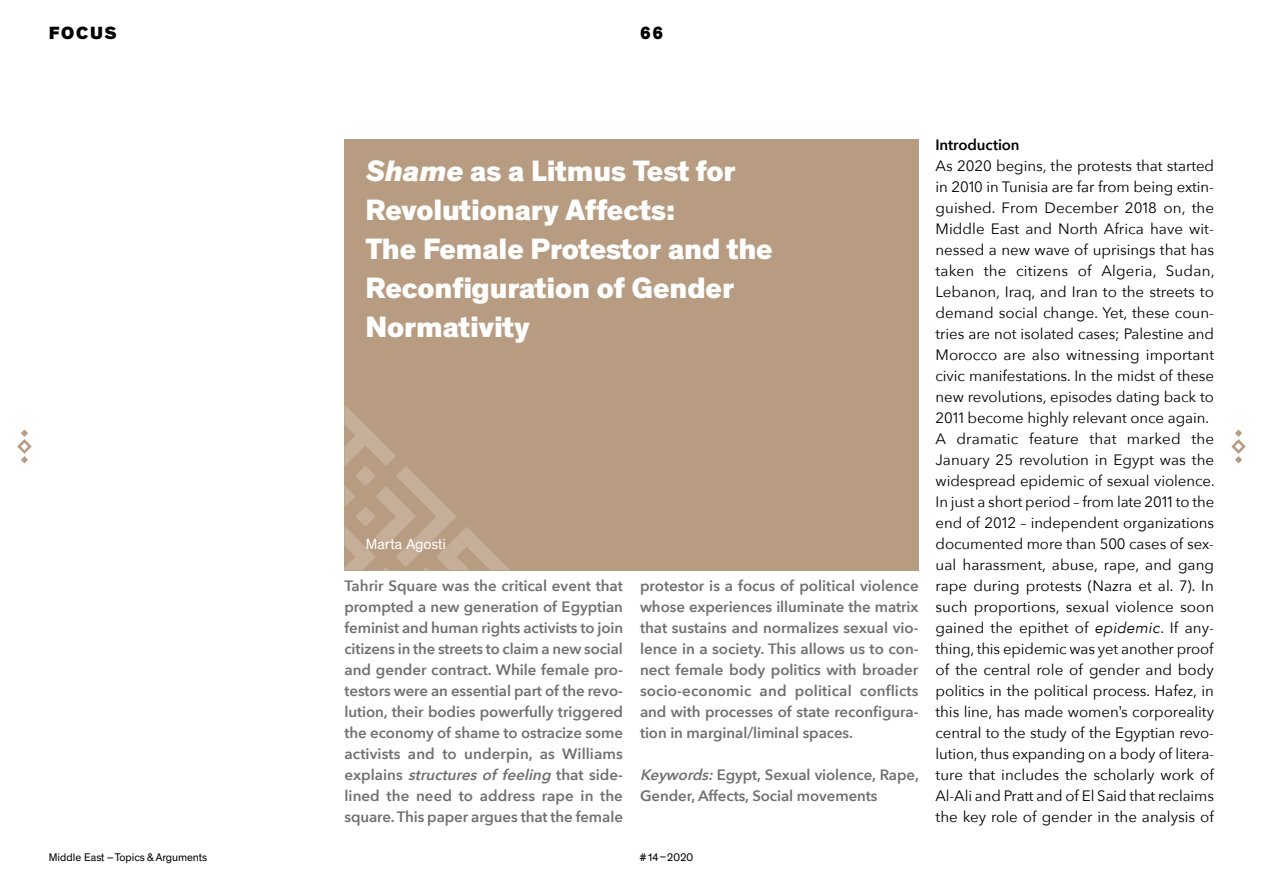
<style>
.page{position:relative;width:1263px;height:893px;background:#fff}
.page>*{position:absolute;margin:0;border:0;box-sizing:border-box;transform-origin:0 0}
.t1{font:30px/39px "Theinhardt Hv 2";letter-spacing:-.005em;color:#fff}
.t2{font:900 18px "Theinhardt";letter-spacing:.1em;color:#000}
.t3{font:18px "Theinhardt Hv 2";color:#000}
.t4{font:15px/21px "Avenir Next LT Pro";letter-spacing:-.005em;color:#000;text-align:justify}
.t5{font:600 15px/21px "Avenir Next LT Pro";letter-spacing:-.005em;color:#707172;text-align:justify}
.t6{font:15px "Avenir Next LT Pro Regular 2";letter-spacing:-.005em;color:#000}
.t7{font:15px/21px "Avenir Next LT Pro Demi 2";letter-spacing:.01em;color:#707172}
.t8{font:600 15px "Avenir Next LT Pro";letter-spacing:-.01em;color:#000}
.t9{font:15px "Theinhardt Rg 2";color:#fff}
.t10{font:11.25px "Theinhardt";letter-spacing:-.005em;color:#000}
.s1{font-family:"Theinhardt";font-weight:800;font-style:italic}
.s2{font-style:italic}
.s3{font-family:"Avenir Next LT Pro";font-weight:600}
</style>
<div class="page">
<svg style="left:17px;top:429px;width:15px;height:34px"></svg>
<svg style="left:1231px;top:429px;width:15px;height:34px"></svg>
<div style="left:344px;top:139px;width:574px;height:431px;background:#b89c81"></div>
<svg style="left:344px;top:405px;width:166px;height:165px"></svg>
<p class="t2" style="left:49px;top:21px;width:69px">FOCUS</p>
<p class="t3" style="left:640px;top:22px;width:25px">66</p>
<h1 class="t1" style="left:366px;top:152px;width:409px"><span class="s1">Shame</span> as a Litmus Test for<br>Revolutionary Affects:<br>The Female Protestor and the<br>Reconfiguration of Gender<br>Normativity</h1>
<p class="t9" style="left:366px;top:536px;width:82px">Marta Agosti</p>
<p class="t5" style="left:344px;top:576px;width:280px">Tahrir Square was the critical event that prompted a new generation of Egyptian feminist and human rights activists to join citizens in the streets to claim a new social and gender contract. While female pro&shy;testors were an essential part of the revo&shy;lution, their bodies powerfully triggered the economy of shame to ostracize some activists and to underpin, as Williams ex p l a i n s <span class="s2">structures of feeling</span> t h a t s i d e - lined the need to address rape in the square. This paper argues that the female</p>
<p class="t5" style="left:640px;top:576px;width:280px">protestor is a focus of political violence whose experiences illuminate the matrix that sustains and normalizes sexual vio&shy;lence in a society. This allows us to con&shy;nect female body politics with broader</p>
<p class="t7" style="left:640px;top:681px;width:280px">socio-economic and political conflicts and with processes of state reconfigura<span class="s3">-</span></p>
<p class="t5" style="left:640px;top:723px;width:215px">tion in marginal/liminal spaces.</p>
<p class="t5" style="left:640px;top:765px;width:280px"><span class="s2">Keywords:</span>Egypt, Sexual violence, Rape,<br>Gender, Affects, Social movements</p>
<p class="t10" style="left:49px;top:851px;width:160px">Middle East – Topics &amp; Arguments</p>
<p class="t10" style="left:640px;top:851px;width:55px">#14–2020</p>
<p class="t8" style="left:935px;top:136px;width:86px">Introduction</p>
<p class="t4" style="left:935px;top:156px;width:281px">As 2020 begins, the protests that started in 2010 in Tunisia are far from being extin&shy;guished. From December 2018 on, the Middle East and North Africa have wit&shy;nessed a new wave of uprisings that has taken the citizens of Algeria, Sudan, Lebanon, Iraq, and Iran to the streets to demand social change. Yet, these coun-</p>
<p class="t6" style="left:935px;top:325px;width:280px">tries are not isolated cases; Palestine and</p>
<p class="t4" style="left:935px;top:345px;width:281px;text-align:left">Morocco are also witnessing important civic manifestations. In the midst of these new revolutions, episodes dating back to 2011 become highly relevant once again.<br>A dramatic feature that marked the January 25 revolution in Egypt was the widespread epidemic of sexual violence.<br>In just a short period – from late 2011 to the end of 2012 – independent organizations documented more than 500 cases of sex&shy;ual harassment, abuse, rape, and gang rape during protests (Nazra et al. 7). In such proportions, sexual violence soon gained the epithet of <span class="s2">epidemic</span>. If any&shy;thing, this epidemic was yet another proof of the central role of gender and body politics in the political process. Hafez, in this line, has made women’s corporeality central to the study of the Egyptian revo&shy;lution, thus expanding on a body of litera&shy;ture that includes the scholarly work of</p>
<p class="t6" style="left:935px;top:787px;width:280px">Al-Ali and Pratt and of El Said that reclaims</p>
<p class="t4" style="left:935px;top:807px;width:280px">the key role of gender in the analysis of</p>
</div>
